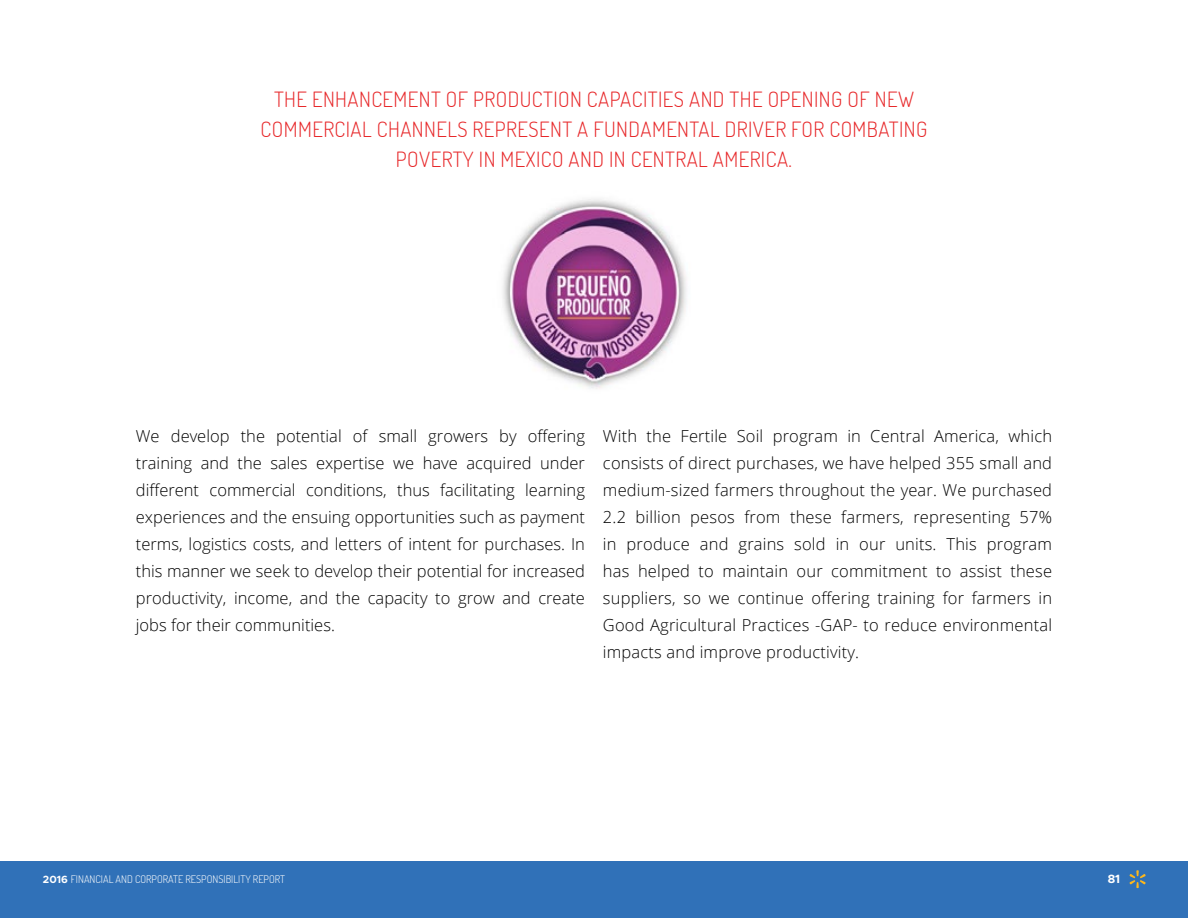
<style>
.page{position:relative;width:1188px;height:918px;background:#fff}
.page>*{position:absolute;margin:0;border:0;box-sizing:border-box;transform-origin:0 0}
.t1{font:300 21px/30px "Dosis";letter-spacing:.02em;color:#e72729;text-align:center}
.t2{font:300 16.5px/27px "Open Sans";letter-spacing:.005em;color:#000;text-align:justify}
.t3{font:700 12px "Metropolis";color:#fff}
.t4{font:300 10.5px "Dosis";color:#fff}
.s1{font-family:"Metropolis";font-weight:700}
</style>
<div class="page">
<img style="left:502px;top:199px;width:185px;height:190px">
<div style="left:0;top:861px;width:1188px;height:57px;background:#3071b8"></div>
<svg style="left:1129px;top:870px;width:17px;height:18px"></svg>
<p class="t1" style="left:261px;top:83px;width:668px">THE ENHANCEMENT OF PRODUCTION CAPACITIES AND THE OPENING OF NEW<br>COMMERCIAL CHANNELS REPRESENT A FUNDAMENTAL DRIVER FOR COMBATING<br>POVERTY IN MEXICO AND IN CENTRAL AMERICA.</p>
<p class="t2" style="left:136px;top:422px;width:451px">We develop the potential of small growers by offering training and the sales expertise we have acquired under different commercial conditions, thus facilitating learning experiences and the ensuing opportunities such as payment terms, logistics costs, and letters of intent for purchases. In this manner we seek to develop their potential for increased productivity, income, and the capacity to grow and create jobs for their communities.</p>
<p class="t2" style="left:603px;top:422px;width:451px">With the Fertile Soil program in Central America, which consists of direct purchases, we have helped 355 small and medium-sized farmers throughout the year. We purchased 2.2 billion pesos from these farmers, representing 57% in produce and grains sold in our units. This program has helped to maintain our commitment to assist these suppliers, so we continue offering training for farmers in Good Agricultural Practices -GAP- to reduce environmental impacts and improve productivity.</p>
<p class="t4" style="left:43px;top:873px;width:244px"><span class="s1">2016</span> FINANCIAL AND CORPORATE RESPONSIBILITY REPORT</p>
<p class="t3" style="left:1108px;top:872px;width:14px">81</p>
</div>
